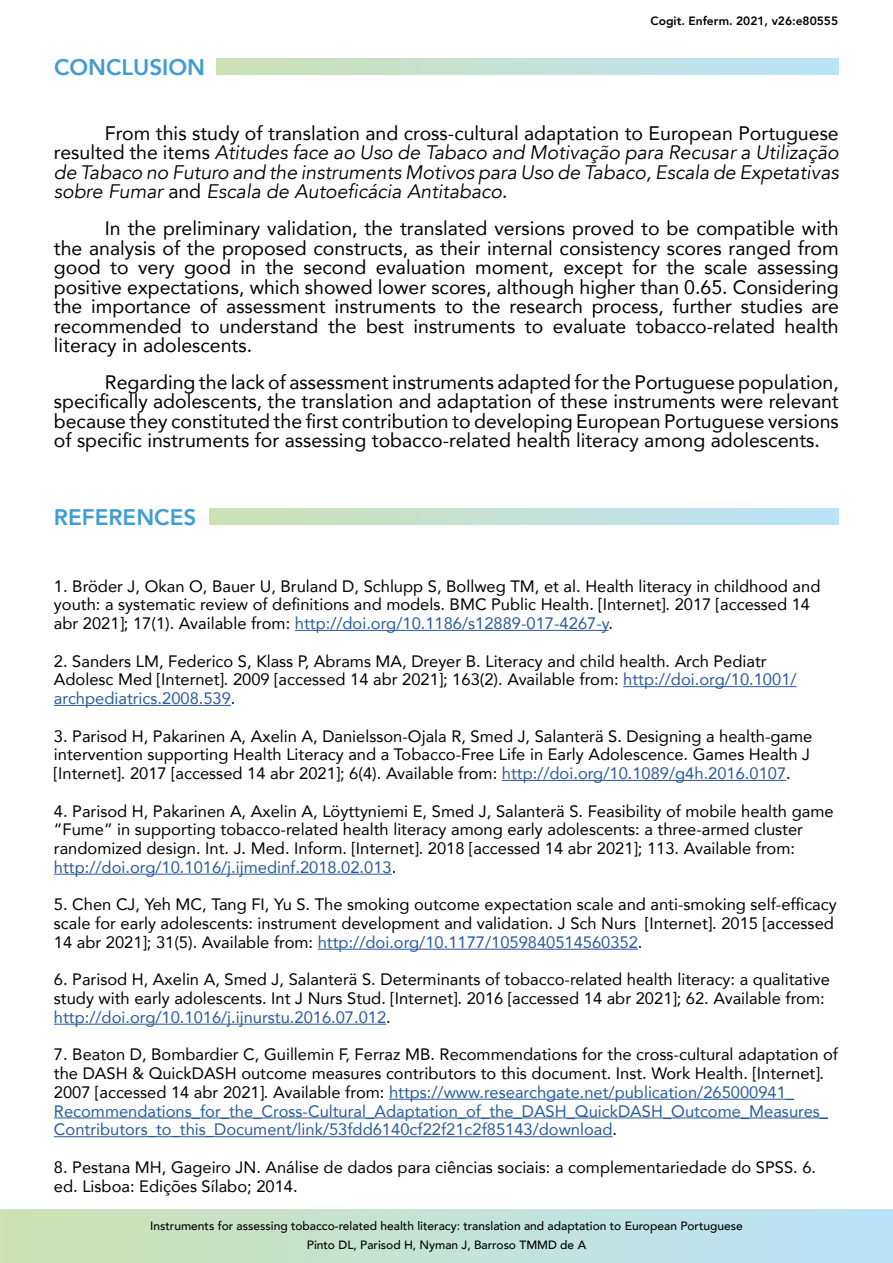
<style>
.page{position:relative;width:893px;height:1263px;background:#fff}
.page>*{position:absolute;margin:0;border:0;box-sizing:border-box;transform-origin:0 0}
.t1{font:800 22.5px "Avenir";color:#409cd4}
.t2{font:19.5px/19.5px "Avenir";color:#000;text-align:justify}
.t3{font:italic 19.5px/19.5px "Avenir";color:#000;text-align:justify}
.t4{font:16.5px/18.8px "Avenir";color:#000}
.t5{font:500 12px/18.6px "Avenir";color:#000;text-align:center}
.t6{font:800 12px "Avenir";color:#000}
.s1{font-style:normal}
.s2{color:#275b9b}
</style>
<div class="page">
<div style="left:210px;top:508px;width:629px;height:17px;background:linear-gradient(to right,#cee2b4,#bae3fb)"></div>
<svg style="left:0;top:1209px;width:893px;height:54px;background:#c4e2d6"></svg>
<div style="left:217px;top:58px;width:622px;height:17px;background:linear-gradient(to right,#cde2b5,#bae3fb)"></div>
<hr style="left:295px;top:630px;width:314px;height:1px;background:#275b9b">
<hr style="left:623px;top:686px;width:174px;height:1px;background:#275b9b">
<hr style="left:54px;top:705px;width:177px;height:1px;background:#275b9b">
<hr style="left:502px;top:780px;width:284px;height:1px;background:#275b9b">
<hr style="left:54px;top:874px;width:338px;height:1px;background:#275b9b">
<hr style="left:318px;top:949px;width:320px;height:1px;background:#275b9b">
<hr style="left:54px;top:1024px;width:332px;height:1px;background:#275b9b">
<hr style="left:389px;top:1099px;width:405px;height:1px;background:#275b9b">
<hr style="left:54px;top:1117px;width:774px;height:1px;background:#275b9b">
<hr style="left:54px;top:1136px;width:559px;height:1px;background:#275b9b">
<h1 class="t1" style="left:54px;top:49px;width:153px">CONCLUSION</h1>
<p class="t6" style="left:650px;top:12px;width:189px">Cogit. Enferm. 2021, v26:e80555</p>
<p class="t3" style="left:54px;top:124px;width:786px;text-indent:51px"><span class="s1">From this study of translation and cross-cultural adaptation to European Portuguese resulted the items</span> Atitudes face ao Uso de Tabaco and Motivação para Recusar a Utilização de Tabaco no Futuro and the instruments Motivos para Uso de Tabaco, Escala de Expetativas sobre Fumar <span class="s1">and</span> Escala de Autoeficácia Antitabaco<span class="s1">.</span></p>
<p class="t2" style="left:54px;top:218px;width:786px;text-indent:51px">In the preliminary validation, the translated versions proved to be compatible with the analysis of the proposed constructs, as their internal consistency scores ranged from good to very good in the second evaluation moment, except for the scale assessing positive expectations, which showed lower scores, although higher than 0.65. Considering the importance of assessment instruments to the research process, further studies are recommended to understand the best instruments to evaluate tobacco-related health literacy in adolescents.</p>
<p class="t2" style="left:54px;top:371px;width:786px;text-indent:51px">Regarding the lack of assessment instruments adapted for the Portuguese population, specifically adolescents, the translation and adaptation of these instruments were relevant because they constituted the first contribution to developing European Portuguese versions of specific instruments for assessing tobacco-related health literacy among adolescents.</p>
<h1 class="t1" style="left:54px;top:499px;width:144px">REFERENCES</h1>
<p class="t4" style="left:54px;top:576px;width:768px">1. Bröder J, Okan O, Bauer U, Bruland D, Schlupp S, Bollweg TM, et al. Health literacy in childhood and youth: a systematic review of definitions and models. BMC Public Health. [Internet]. 2017 [accessed 14 abr 2021]; 17(1). Available from: <span class="s2">http://doi.org/10.1186/s12889-017-4267-y</span>.</p>
<p class="t4" style="left:54px;top:651px;width:744px">2. Sanders LM, Federico S, Klass P, Abrams MA, Dreyer B. Literacy and child health. Arch Pediatr<br>Adolesc Med [Internet]. 2009 [accessed 14 abr 2021]; 163(2). Available from: <span class="s2">http://doi.org/10.1001/ archpediatrics.2008.539</span>.</p>
<p class="t4" style="left:54px;top:726px;width:760px">3. Parisod H, Pakarinen A, Axelin A, Danielsson-Ojala R, Smed J, Salanterä S. Designing a health-game intervention supporting Health Literacy and a Tobacco-Free Life in Early Adolescence. Games Health J [Internet]. 2017 [accessed 14 abr 2021]; 6(4). Available from: <span class="s2">http://doi.org/10.1089/g4h.2016.0107</span>.</p>
<p class="t4" style="left:54px;top:801px;width:781px">4. Parisod H, Pakarinen A, Axelin A, Löyttyniemi E, Smed J, Salanterä S. Feasibility of mobile health game “Fume” in supporting tobacco-related health literacy among early adolescents: a three-armed cluster randomized design. Int. J. Med. Inform. [Internet]. 2018 [accessed 14 abr 2021]; 113. Available from: <span class="s2">http://doi.org/10.1016/j.ijmedinf.2018.02.013</span>.</p>
<p class="t4" style="left:54px;top:895px;width:784px">5. Chen CJ, Yeh MC, Tang FI, Yu S. The smoking outcome expectation scale and anti-smoking self-efficacy scale for early adolescents: instrument development and validation. J Sch Nurs [Internet]. 2015 [accessed<br>14 abr 2021]; 31(5). Available from: <span class="s2">http://doi.org/10.1177/1059840514560352</span>.</p>
<p class="t4" style="left:54px;top:970px;width:777px">6. Parisod H, Axelin A, Smed J, Salanterä S. Determinants of tobacco-related health literacy: a qualitative study with early adolescents. Int J Nurs Stud. [Internet]. 2016 [accessed 14 abr 2021]; 62. Available from: <span class="s2">http://doi.org/10.1016/j.ijnurstu.2016.07.012</span>.</p>
<p class="t4" style="left:54px;top:1045px;width:786px">7. Beaton D, Bombardier C, Guillemin F, Ferraz MB. Recommendations for the cross-cultural adaptation of the DASH &amp; QuickDASH outcome measures contributors to this document. Inst. Work Health. [Internet].<br>2007 [accessed 14 abr 2021]. Available from: <span class="s2">https://www.researchgate.net/publication/265000941_ Recommendations_for_the_Cross-Cultural_Adaptation_of_the_DASH_QuickDASH_Outcome_Measures_ Contributors_to_this_Document/link/53fdd6140cf22f21c2f85143/download</span>.</p>
<p class="t4" style="left:54px;top:1157px;width:764px">8. Pestana MH, Gageiro JN. Análise de dados para ciências sociais: a complementariedade do SPSS. 6. ed. Lisboa: Edições Sílabo; 2014.</p>
<p class="t5" style="left:150px;top:1216px;width:594px">Instruments for assessing tobacco-related health literacy: translation and adaptation to European Portuguese<br>Pinto DL, Parisod H, Nyman J, Barroso TMMD de A</p>
</div>
